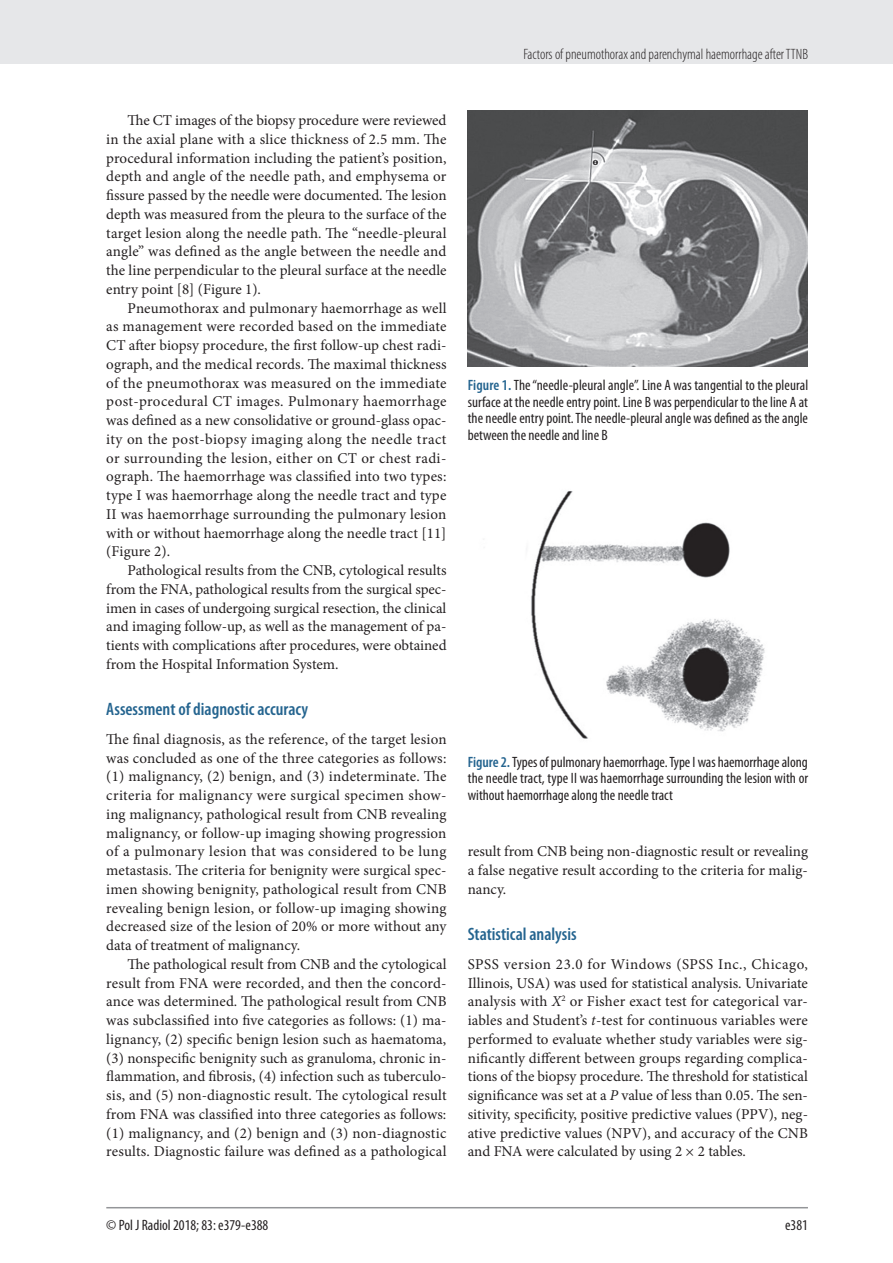
<style>
.page{position:relative;width:893px;height:1263px;background:#fff}
.page>*{position:absolute;margin:0;border:0;box-sizing:border-box;transform-origin:0 0}
.t1{font:600 condensed 18px "Myriad Pro";color:#24648f}
.t2{font:15px/18.8px "Minion Pro";color:#231f20;text-align:justify}
.t3{font:condensed 15px/16.5px "Myriad Pro";color:#231f20;text-align:justify}
.t4{font:300 condensed 15px "Myriad Pro";color:#231f20}
.s1{font-weight:600;color:#24648f}
.s2{font-style:italic}
</style>
<div class="page">
<div style="left:0;top:0;width:893px;height:64px;background:#e6e7e9"></div>
<hr style="left:106px;top:1207px;width:702px;height:1px;background:#939598">
<img style="left:468px;top:111px;width:340px;height:255px">
<img style="left:531px;top:491px;width:234px;height:248px">
<p class="t2" style="left:106px;top:111px;width:342px;text-indent:21px">The CT images of the biopsy procedure were reviewed in the axial plane with a slice thickness of 2.5 mm. The procedural information including the patient’s position, depth and angle of the needle path, and emphysema or fissure passed by the needle were documented. The lesion depth was measured from the pleura to the surface of the target lesion along the needle path. The “needle-pleural angle” was defined as the angle between the needle and the line perpendicular to the pleural surface at the needle entry point [8] (Figure 1).</p>
<p class="t2" style="left:106px;top:298px;width:342px;text-indent:21px">Pneumothorax and pulmonary haemorrhage as well as management were recorded based on the immediate CT after biopsy procedure, the first follow-up chest radi&shy;ograph, and the medical records. The maximal thickness of the pneumothorax was measured on the immediate post-procedural CT images. Pulmonary haemorrhage was defined as a new consolidative or ground-glass opac&shy;ity on the post-biopsy imaging along the needle tract or surrounding the lesion, either on CT or chest radi&shy;ograph. The haemorrhage was classified into two types: type I was haemorrhage along the needle tract and type II was haemorrhage surrounding the pulmonary lesion with or without haemorrhage along the needle tract [11] (Figure 2).</p>
<p class="t2" style="left:106px;top:561px;width:342px;text-indent:21px">Pathological results from the CNB, cytological results from the FNA, pathological results from the surgical spec&shy;imen in cases of undergoing surgical resection, the clinical and imaging follow-up, as well as the management of pa&shy;tients with complications after procedures, were obtained from the Hospital Information System.</p>
<p class="t1" style="left:106px;top:698px;width:203px">Assessment of diagnostic accuracy</p>
<p class="t2" style="left:106px;top:730px;width:342px">The final diagnosis, as the reference, of the target lesion was concluded as one of the three categories as follows: (1) malignancy, (2) benign, and (3) indeterminate. The criteria for malignancy were surgical specimen show&shy;ing malignancy, pathological result from CNB revealing malignancy, or follow-up imaging showing progression of a pulmonary lesion that was considered to be lung metastasis. The criteria for benignity were surgical spec&shy;imen showing benignity, pathological result from CNB revealing benign lesion, or follow-up imaging showing decreased size of the lesion of 20% or more without any data of treatment of malignancy.</p>
<p class="t2" style="left:106px;top:955px;width:342px;text-indent:21px">The pathological result from CNB and the cytological result from FNA were recorded, and then the concord&shy;ance was determined. The pathological result from CNB was subclassified into five categories as follows: (1) ma&shy;lignancy, (2) specific benign lesion such as haematoma, (3) nonspecific benignity such as granuloma, chronic in&shy;flammation, and fibrosis, (4) infection such as tuberculo&shy;sis, and (5) non-diagnostic result. The cytological result from FNA was classified into three categories as follows: (1) malignancy, and (2) benign and (3) non-diagnostic results. Diagnostic failure was defined as a pathological</p>
<p class="t4" style="left:523px;top:45px;width:286px">Factors of pneumothorax and parenchymal haemorrhage after TTNB</p>
<p class="t3" style="left:468px;top:377px;width:342px"><span class="s1">Figure 1.</span> The “needle-pleural angle”. Line A was tangential to the pleural surface at the needle entry point. Line B was perpendicular to the line A at the needle entry point. The needle-pleural angle was defined as the angle between the needle and line B</p>
<p class="t3" style="left:468px;top:753px;width:342px"><span class="s1">Figure 2.</span> Types of pulmonary haemorrhage. Type I was haemorrhage along the needle tract, type II was haemorrhage surrounding the lesion with or without haemorrhage along the needle tract</p>
<p class="t2" style="left:468px;top:842px;width:342px">result from CNB being non-diagnostic result or revealing a false negative result according to the criteria for malig&shy;nancy.</p>
<p class="t1" style="left:468px;top:923px;width:110px">Statistical analysis</p>
<p class="t2" style="left:468px;top:955px;width:342px">SPSS version 23.0 for Windows (SPSS Inc., Chicago, Illinois, USA) was used for statistical analysis. Univariate analysis with <span class="s2">X</span><sup>2</sup> or Fisher exact test for categorical var&shy;iables and Student’s <span class="s2">t</span>-test for continuous variables were performed to evaluate whether study variables were sig&shy;nificantly different between groups regarding complica&shy;tions of the biopsy procedure. The threshold for statistical significance was set at a <span class="s2">P</span> value of less than 0.05. The sen&shy;sitivity, specificity, positive predictive values (PPV), neg&shy;ative predictive values (NPV), and accuracy of the CNB and FNA were calculated by using 2 × 2 tables.</p>
<p class="t3" style="left:106px;top:1216px;width:164px">© Pol J Radiol 2018; 83: e379-e388</p>
<p class="t3" style="left:785px;top:1216px;width:24px">e381</p>
</div>
